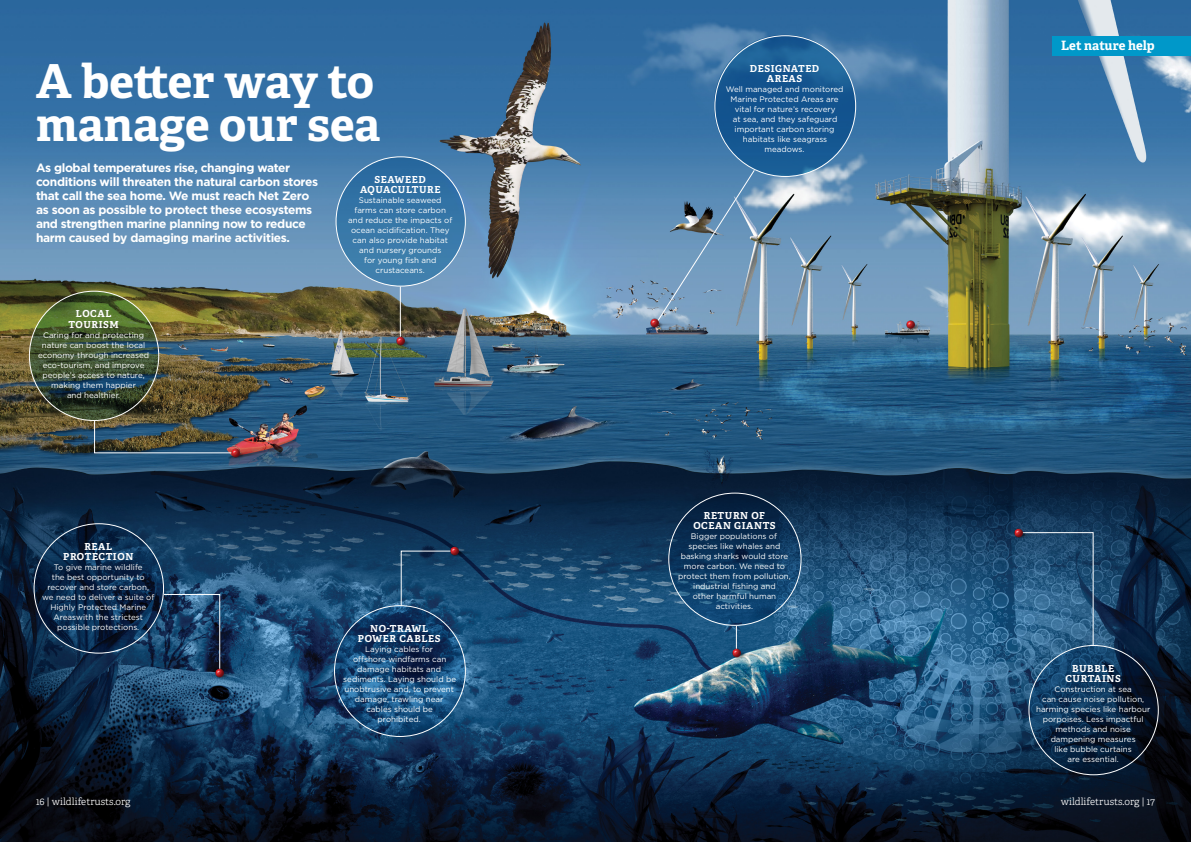
<style>
.page{position:relative;width:1191px;height:842px;background:#fff}
.page>*{position:absolute;margin:0;border:0;box-sizing:border-box;transform-origin:0 0}
.t1{font:700 46.9px/43.5px "Adelle";letter-spacing:-.005em;color:#fff}
.t2{font:700 12.9px "Adelle";color:#fff}
.Stand_first_DH_New{font:700 12px/14px "Gotham";letter-spacing:-.03em;color:#fff}
.t3{font:300 10px "Adelle";color:#fff}
.t4{font:700 9.7px/10.2px "Adelle";letter-spacing:.06em;color:#fff;text-align:center}
.Caption_DH_new{font:8px/10px "Gotham";color:#fff;text-align:center}
</style>
<div class="page">
<img style="left:0;top:0;width:1191px;height:842px">
<div style="left:1052px;top:36px;width:139px;height:20px;background:#0098c9"></div>
<svg style="left:714px;top:35px;width:141px;height:141px;background:#195a93"></svg>
<div style="left:336px;top:157px;width:129px;height:129px;background:linear-gradient(to bottom,#2a699f,#4685b1);border-radius:50%"></div>
<svg style="left:29px;top:291px;width:130px;height:129px;background:#3d5338"></svg>
<svg style="left:34px;top:524px;width:129px;height:129px;background:#0b2849"></svg>
<svg style="left:333px;top:605px;width:132px;height:131px;background:#174673"></svg>
<svg style="left:1029px;top:645px;width:129px;height:130px;background:#0d2b49"></svg>
<svg style="left:668px;top:492px;width:133px;height:133px;background:#103960"></svg>
<svg style="left:94px;top:420px;width:144px;height:35px;background:#425458"></svg>
<svg style="left:163px;top:593px;width:59px;height:82px;background:#24486c"></svg>
<svg style="left:734px;top:626px;width:5px;height:19px"></svg>
<hr style="left:400px;top:287px;width:1px;height:52px;background:#fff">
<svg style="left:400px;top:549px;width:56px;height:58px;background:#1e4d74"></svg>
<svg style="left:653px;top:169px;width:102px;height:157px;background:#6d95b7"></svg>
<svg style="left:1016px;top:530px;width:78px;height:116px;background:#306189"></svg>
<img style="left:389px;top:332px;width:40px;height:24px">
<img style="left:224px;top:445px;width:40px;height:23px">
<img style="left:209px;top:665px;width:39px;height:23px">
<img style="left:443px;top:543px;width:40px;height:24px">
<img style="left:725px;top:645px;width:40px;height:24px">
<img style="left:1007px;top:524px;width:40px;height:24px">
<img style="left:899px;top:316px;width:40px;height:24px">
<img style="left:643px;top:315px;width:40px;height:23px">
<p class="t1" style="left:36px;top:58px;width:346px">A better way to manage our sea</p>
<p class="t4" style="left:375px;top:174px;width:53px">SEAWEED</p>
<p class="t4" style="left:360px;top:184px;width:82px">AQUACULTURE</p>
<p class="Caption_DH_new" style="left:348px;top:195px;width:106px">Sustainable seaweed farms can store carbon and reduce the impacts of ocean acidification. They can also provide habitat and nursery grounds<br>for young fish and crustaceans.</p>
<p class="t4" style="left:68px;top:308px;width:52px">LOCAL<br>TOURISM</p>
<p class="Caption_DH_new" style="left:38px;top:330px;width:113px">Caring for and protecting nature can boost the local economy through increased eco-tourism, and improve people’s access to nature, making them happier<br>and healthier.</p>
<p class="Stand_first_DH_New" style="left:36px;top:161px;width:284px">As global temperatures rise, changing water conditions will threaten the natural carbon stores that call the sea home. We must reach Net Zero as soon as possible to protect these ecosystems and strengthen marine planning now to reduce harm caused by damaging marine activities.</p>
<p class="t4" style="left:63px;top:541px;width:72px">REAL<br>PROTECTION</p>
<p class="Caption_DH_new" style="left:54px;top:562px;width:90px">To give marine wildlife</p>
<p class="Caption_DH_new" style="left:52px;top:572px;width:94px">the best opportunity to</p>
<p class="Caption_DH_new" style="left:42px;top:582px;width:114px">recover and store carbon, we need to deliver a suite of<br>Highly Protected Marine<br>Areaswith the strictest possible protections.</p>
<p class="t4" style="left:358px;top:623px;width:84px">NO-TRAWL<br>POWER CABLES</p>
<p class="Caption_DH_new" style="left:343px;top:644px;width:114px">Laying cables for<br>offshore windfarms can damage habitats and sediments. Laying should be unobtrusive and, to prevent damage, trawling near cables should be<br>prohibited.</p>
<p class="t4" style="left:750px;top:63px;width:71px">DESIGNATED<br>AREAS</p>
<p class="Caption_DH_new" style="left:725px;top:84px;width:119px">Well managed and monitored<br>Marine Protected Areas are vital for nature’s recovery<br>at sea, and they safeguard important carbon storing habitats like seagrass meadows.</p>
<p class="t4" style="left:693px;top:510px;width:84px">RETURN OF<br>OCEAN GIANTS</p>
<p class="Caption_DH_new" style="left:678px;top:531px;width:114px">Bigger populations of species like whales and basking sharks would store more carbon. We need to protect them from pollution, industrial fishing and<br>other harmful human activities.</p>
<p class="t2" style="left:1061px;top:36px;width:95px">Let nature help</p>
<p class="t4" style="left:1065px;top:663px;width:57px">BUBBLE<br>CURTAINS</p>
<p class="Caption_DH_new" style="left:1036px;top:684px;width:116px">Construction at sea<br>can cause noise pollution, harming species like harbour porpoises. Less impactful methods and noise dampening measures<br>like bubble curtains<br>are essential.</p>
<p class="t3" style="left:36px;top:794px;width:96px">16 | wildlifetrusts.org</p>
<p class="t3" style="left:1060px;top:794px;width:96px">wildlifetrusts.org | 17</p>
</div>
